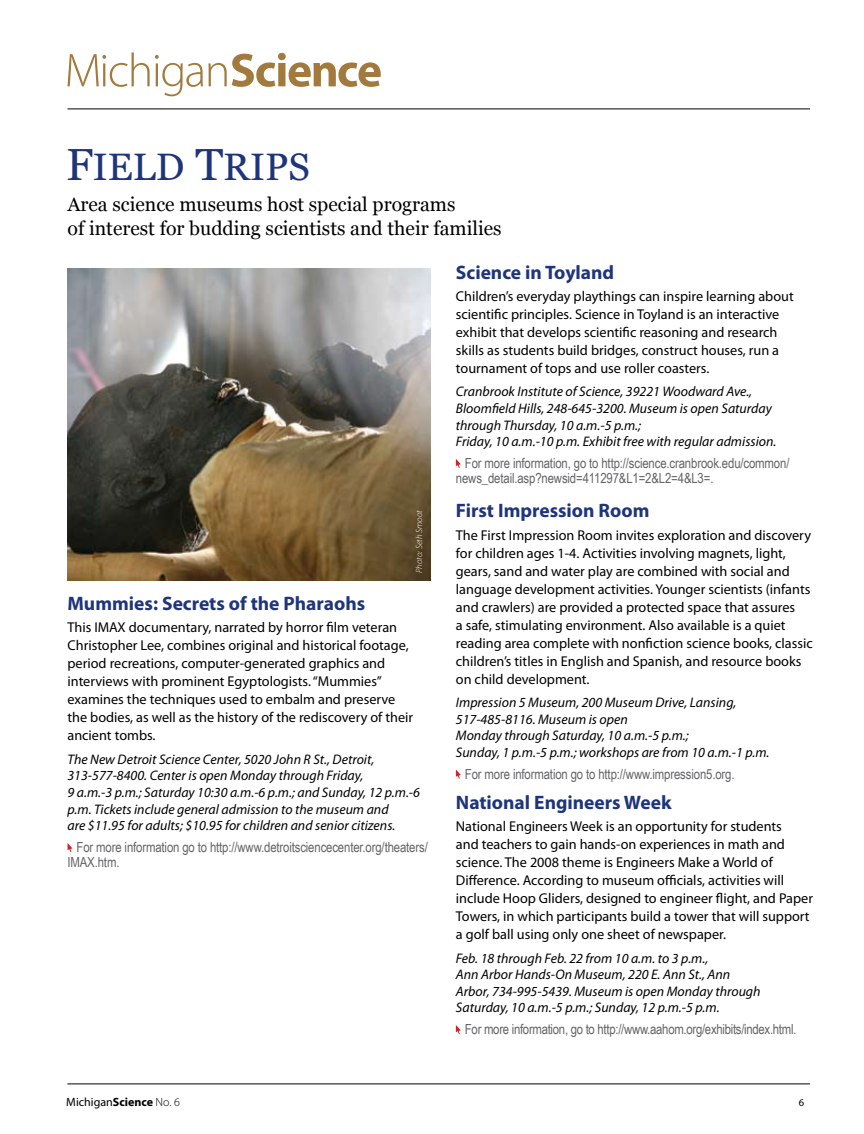
<style>
.page{position:relative;width:864px;height:1134px;background:#fff}
.page>*{position:absolute;margin:0;border:0;box-sizing:border-box;transform-origin:0 0}
.t1{font:38.25px "Georgia";color:#1f357b}
.t2{font:700 19.5px "Myriad Pro";color:#1f357b}
.t3{font:19.5px/23.4px "Georgia";color:#000}
.t4{font:14.25px/18px "Myriad Pro";color:#000}
.t5{font:italic 13.8px/16.6px "Myriad Pro";color:#000}
.t6{font:13.8px/15px "Arial Narrow";letter-spacing:-.01em;color:#636466}
.t7{font:12px "Myriad Pro";color:#000}
.t8{font:italic 300 9px "Myriad Pro";color:#fff}
.s1{font-size:45px}
.s2{font-weight:700}
.s3{font-weight:300}
</style>
<div class="page">
<hr style="left:67px;top:1084px;width:743px;height:1px;background:#000">
<hr style="left:68px;top:109px;width:742px;height:1px;background:#000">
<svg style="left:68px;top:52px;width:313px;height:44px"></svg>
<img style="left:68px;top:268px;width:362px;height:313px">
<svg style="left:68px;top:843px;width:4px;height:9px"></svg>
<svg style="left:456px;top:459px;width:5px;height:9px"></svg>
<svg style="left:456px;top:770px;width:5px;height:9px"></svg>
<svg style="left:456px;top:1025px;width:5px;height:9px"></svg>
<h1 class="t1" style="left:66px;top:146px;width:245px"><span class="s1">F</span>ield <span class="s1">T</span>rips</h1>
<h2 class="t3" style="left:68px;top:193px;width:436px">Area science museums host special programs<br>of interest for budding scientists and their families</h2>
<p class="t8" style="left:414px;top:573px;width:65px;rotate:-90deg">Photo: Seth Smoot</p>
<h2 class="t2" style="left:68px;top:591px;width:299px">Mummies: Secrets of the Pharaohs</h2>
<p class="t4" style="left:67px;top:618px;width:347px">This IMAX documentary, narrated by horror film veteran Christopher Lee, combines original and historical footage, period recreations, computer-generated graphics and interviews with prominent Egyptologists.“Mummies” examines the techniques used to embalm and preserve the bodies, as well as the history of the rediscovery of their ancient tombs.</p>
<p class="t5" style="left:67px;top:751px;width:354px">The New Detroit Science Center, 5020 John R St., Detroit, 313-577-8400. Center is open Monday through Friday,<br>9 a.m.-3 p.m.; Saturday 10:30 a.m.-6 p.m.; and Sunday, 12 p.m.-6 p.m. Tickets include general admission to the museum and<br>are $11.95 for adults; $10.95 for children and senior citizens.</p>
<p class="t6" style="left:68px;top:840px;width:362px;text-indent:9px">For more information go to http://www.detroitsciencecenter.org/theaters/<br>IMAX.htm.</p>
<p class="t7" style="left:66px;top:1094px;width:115px">Michigan<span class="s2">Science</span> <span class="s3">No. 6</span></p>
<h2 class="t2" style="left:456px;top:259px;width:160px">Science in Toyland</h2>
<p class="t4" style="left:456px;top:287px;width:339px">Children’s everyday playthings can inspire learning about scientific principles. Science in Toyland is an interactive exhibit that develops scientific reasoning and research skills as students build bridges, construct houses, run a tournament of tops and use roller coasters.</p>
<p class="t5" style="left:456px;top:383px;width:322px">Cranbrook Institute of Science, 39221 Woodward Ave., Bloomfield Hills, 248-645-3200. Museum is open Saturday through Thursday, 10 a.m.-5 p.m.;<br>Friday, 10 a.m.-10 p.m. Exhibit free with regular admission.</p>
<p class="t6" style="left:456px;top:456px;width:335px;text-indent:9px">For more information, go to http://science.cranbrook.edu/common/ news_detail.asp?newsid=411297&amp;L1=2&amp;L2=4&amp;L3=.</p>
<h2 class="t2" style="left:456px;top:498px;width:195px">First Impression Room</h2>
<p class="t4" style="left:456px;top:526px;width:358px">The First Impression Room invites exploration and discovery for children ages 1 -4. Activities involving magnets, light, gears, sand and water play are combined with social and language development activities. Younger scientists (infants and crawlers) are provided a protected space that assures<br>a safe, stimulating environment. Also available is a quiet reading area complete with nonfiction science books, classic children’s titles in English and Spanish, and resource books on child development.</p>
<p class="t5" style="left:456px;top:694px;width:315px">Impression 5 Museum, 200 Museum Drive, Lansing, 517-485-8116. Museum is open<br>Monday through Saturday, 10 a.m.-5 p.m.;<br>Sunday, 1 p.m.-5 p.m.; workshops are from 10 a.m.-1 p.m.</p>
<p class="t6" style="left:465px;top:766px;width:271px">For more information go to http://www.impression5.org.</p>
<h2 class="t2" style="left:456px;top:789px;width:217px">National Engineers Week</h2>
<p class="t4" style="left:456px;top:817px;width:359px">National Engineers Week is an opportunity for students<br>and teachers to gain hands-on experiences in math and science. The 2008 theme is Engineers Make a World of Difference. According to museum officials, activities will include Hoop Gliders, designed to engineer flight, and Paper Towers, in which participants build a tower that will support a golf ball using only one sheet of newspaper.</p>
<p class="t5" style="left:456px;top:949px;width:306px">Feb. 18 through Feb. 22 from 10 a.m. to 3 p.m.,<br>Ann Arbor Hands-On Museum, 220 E. Ann St., Ann Arbor, 734-995-5439. Museum is open Monday through Saturday, 10 a.m.-5 p.m.; Sunday, 12 p.m.-5 p.m.</p>
<p class="t6" style="left:465px;top:1022px;width:333px">For more information, go to http://www.aahom.org/exhibits/index.html.</p>
</div>
